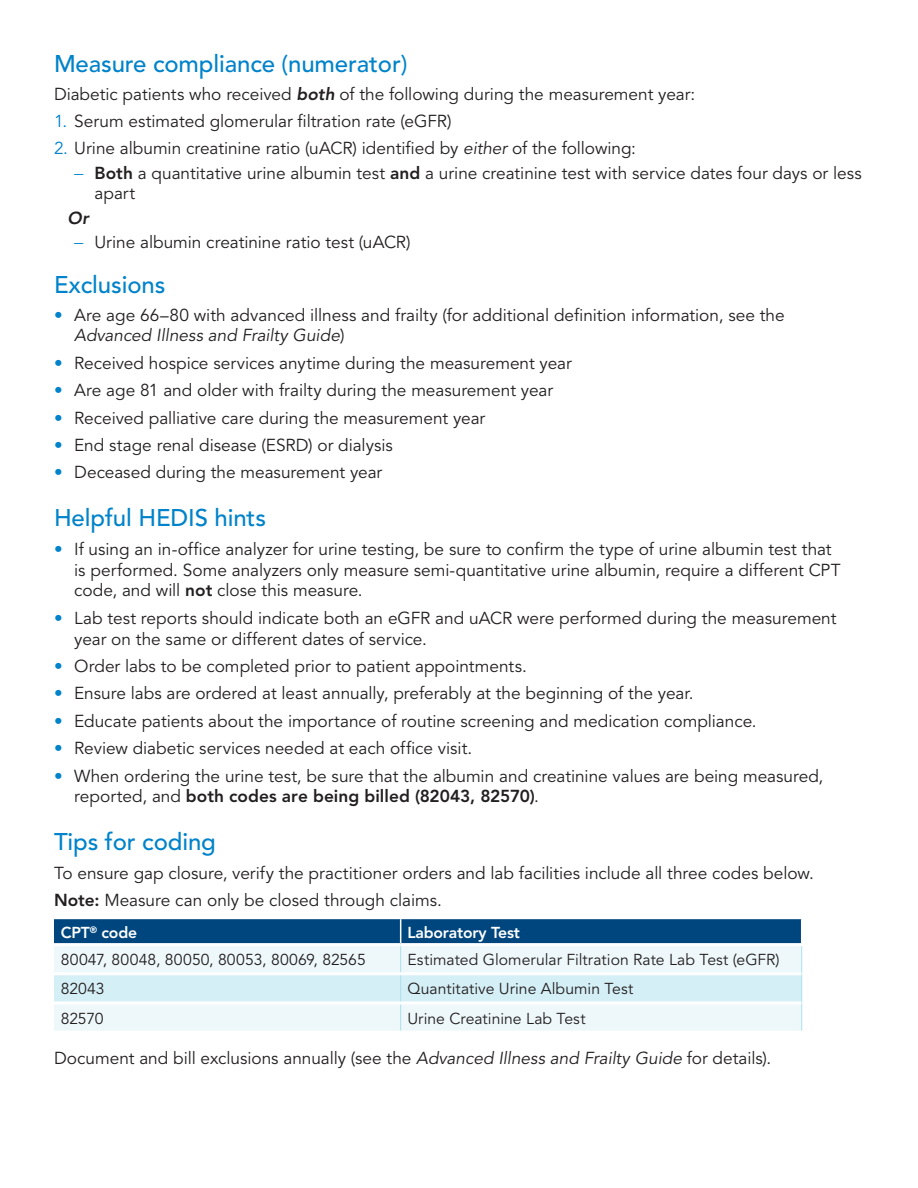
<style>
.page{position:relative;width:918px;height:1188px;background:#fff}
.page>*{position:absolute;margin:0;border:0;box-sizing:border-box;transform-origin:0 0}
.HEDIS_sub{font:500 24px "Avenir LT Std";letter-spacing:-.005em;color:#0083ca}
.Body_text{font:17.25px/20.7px "Avenir LT Std";color:#231f20}
.Body_text-2{font:italic 800 17.25px "Avenir LT Std";color:#231f20}
.Chart_-_Body{font:15.75px "Avenir LT Std";color:#231f20}
.t1{font:800 15.75px "Avenir LT Std";letter-spacing:-.01em;color:#fff}
.s1{font-weight:800;font-style:italic}
.s2{color:#0083ca}
.s3{font-style:italic}
.s4{font-weight:800}
</style>
<div class="page">
<svg style="left:54px;top:919px;width:748px;height:112px;background:#b6d0df"></svg>
<p class="HEDIS_sub" style="left:54px;top:50px;width:355px">Measure compliance (numerator)</p>
<p class="Body_text" style="left:54px;top:84px;width:643px">Diabetic patients who received <span class="s1">both</span> of the following during the measurement year:</p>
<p class="Body_text" style="left:54px;top:111px;width:399px"><span class="s2">1.</span> Serum estimated glomerular filtration rate (eGFR)</p>
<p class="Body_text" style="left:54px;top:139px;width:584px"><span class="s2">2.</span> Urine albumin creatinine ratio (uACR) identified by <span class="s3">either</span> of the following:</p>
<p class="Body_text" style="left:94px;top:163px;width:769px;text-indent:-20px"><span class="s2">−</span> <span class="s4">Both</span> a quantitative urine albumin test <span class="s4">and</span> a urine creatinine test with service dates four days or less apart</p>
<p class="Body_text-2" style="left:68px;top:207px;width:23px">Or</p>
<p class="Body_text" style="left:74px;top:232px;width:338px"><span class="s2">−</span> Urine albumin creatinine ratio test (uACR)</p>
<p class="HEDIS_sub" style="left:54px;top:271px;width:113px">Exclusions</p>
<p class="Body_text" style="left:74px;top:305px;width:712px;text-indent:-20px"><span class="s2">•</span> Are age 66–80 with advanced illness and frailty (for additional definition information, see the<br><span class="s3">Advanced Illness and Frailty Guide</span>)</p>
<p class="Body_text" style="left:54px;top:353px;width:519px"><span class="s2">•</span> Received hospice services anytime during the measurement year</p>
<p class="Body_text" style="left:54px;top:380px;width:501px"><span class="s2">•</span> Are age 81 and older with frailty during the measurement year</p>
<p class="Body_text" style="left:54px;top:408px;width:433px"><span class="s2">•</span> Received palliative care during the measurement year</p>
<p class="Body_text" style="left:54px;top:435px;width:340px"><span class="s2">•</span> End stage renal disease (ESRD) or dialysis</p>
<p class="Body_text" style="left:54px;top:463px;width:330px"><span class="s2">•</span> Deceased during the measurement year</p>
<p class="HEDIS_sub" style="left:54px;top:503px;width:214px">Helpful HEDIS hints</p>
<p class="Body_text" style="left:74px;top:539px;width:768px;text-indent:-20px"><span class="s2">•</span> If using an in-office analyzer for urine testing, be sure to confirm the type of urine albumin test that is performed. Some analyzers only measure semi-quantitative urine albumin, require a different CPT code, and will <span class="s4">not</span> close this measure.</p>
<p class="Body_text" style="left:74px;top:608px;width:764px;text-indent:-20px"><span class="s2">•</span> Lab test reports should indicate both an eGFR and uACR were performed during the measurement year on the same or different dates of service.</p>
<p class="Body_text" style="left:54px;top:656px;width:474px"><span class="s2">•</span> Order labs to be completed prior to patient appointments.</p>
<p class="Body_text" style="left:54px;top:684px;width:641px"><span class="s2">•</span> Ensure labs are ordered at least annually, preferably at the beginning of the year.</p>
<p class="Body_text" style="left:54px;top:711px;width:704px"><span class="s2">•</span> Educate patients about the importance of routine screening and medication compliance.</p>
<p class="Body_text" style="left:54px;top:739px;width:420px"><span class="s2">•</span> Review diabetic services needed at each office visit.</p>
<p class="Body_text" style="left:74px;top:766px;width:751px;text-indent:-20px"><span class="s2">•</span> When ordering the urine test, be sure that the albumin and creatinine values are being measured, reported, and <span class="s4">both codes are being billed (82043, 82570)</span>.</p>
<p class="HEDIS_sub" style="left:54px;top:827px;width:163px">Tips for coding</p>
<p class="Body_text" style="left:54px;top:863px;width:762px">To ensure gap closure, verify the practitioner orders and lab facilities include all three codes below.</p>
<p class="Body_text" style="left:54px;top:891px;width:389px"><span class="s4">Note:</span> Measure can only be closed through claims.</p>
<p class="t1" style="left:61px;top:923px;width:78px">CPT<sup>®</sup> code</p>
<p class="t1" style="left:407px;top:923px;width:114px">Laboratory Test</p>
<p class="Chart_-_Body" style="left:61px;top:951px;width:307px">80047, 80048, 80050, 80053, 80069, 82565</p>
<p class="Chart_-_Body" style="left:407px;top:951px;width:374px">Estimated Glomerular Filtration Rate Lab Test (eGFR)</p>
<p class="Chart_-_Body" style="left:61px;top:980px;width:45px">82043</p>
<p class="Chart_-_Body" style="left:407px;top:980px;width:228px">Quantitative Urine Albumin Test</p>
<p class="Chart_-_Body" style="left:61px;top:1009px;width:44px">82570</p>
<p class="Chart_-_Body" style="left:407px;top:1009px;width:180px">Urine Creatinine Lab Test</p>
<p class="Body_text" style="left:54px;top:1048px;width:719px">Document and bill exclusions annually (see the <span class="s3">Advanced Illness and Frailty Guide</span> for details).</p>
</div>
